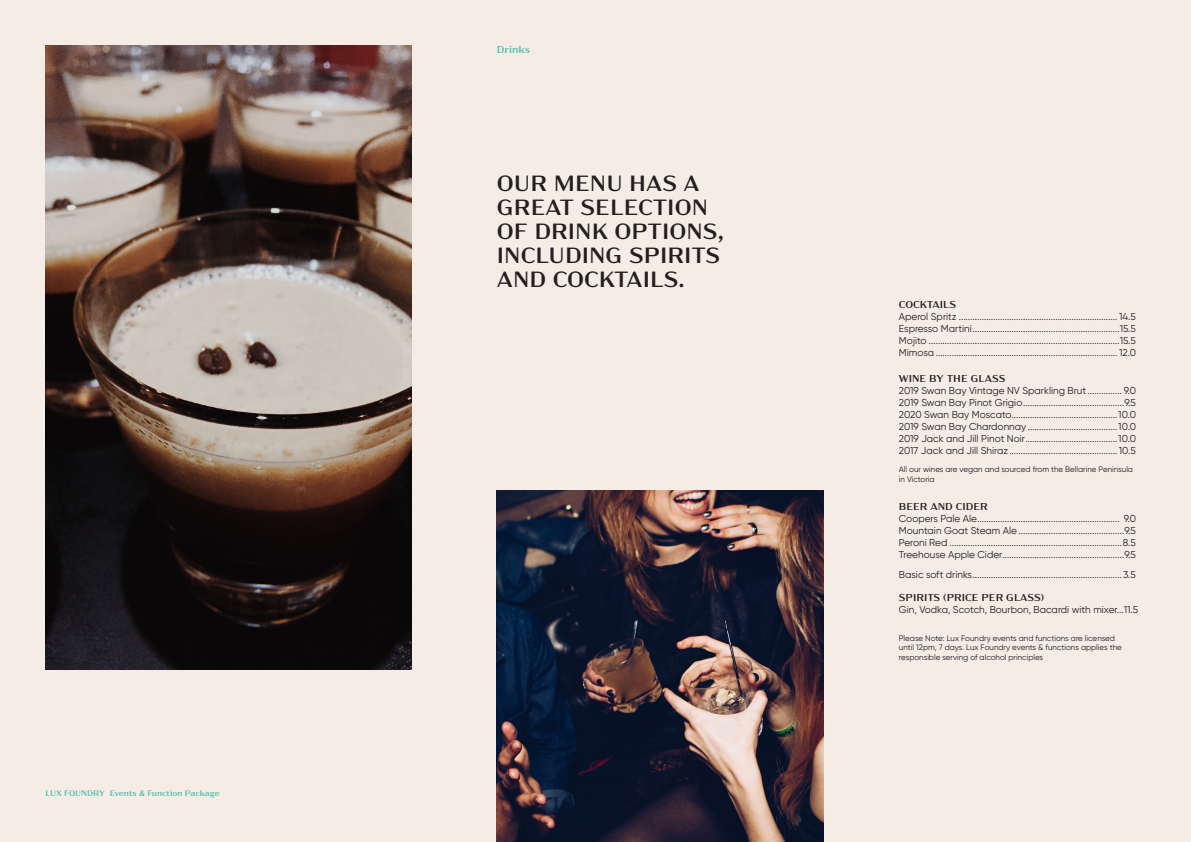
<style>
.page{position:relative;width:1191px;height:842px;background:#f4ece5}
.page>*{position:absolute;margin:0;border:0;box-sizing:border-box;transform-origin:0 0}
.t1{font:expanded 22px/24px "Acme Gothic";color:#231f20}
.t2{font:10px/12px "Gilroy";color:#211f21;text-align:justify}
.t3{font:expanded 10px "Acme Gothic";color:#231f20}
.t4{font:expanded 10px "Acme Gothic";color:#4cc0af}
.t5{font:8px/9.6px "Gilroy";color:#211f21}
.t6{font:expanded 8px "Acme Gothic";color:#4cc0af}
</style>
<div class="page">
<img style="left:497px;top:490px;width:326px;height:352px">
<img style="left:45px;top:45px;width:366px;height:624px">
<p class="t6" style="left:45px;top:787px;width:176px">LUX FOUNDRY Events &amp; Function Package</p>
<p class="t4" style="left:497px;top:43px;width:35px">Drinks</p>
<h1 class="t1" style="left:497px;top:169px;width:229px">OUR MENU HAS A<br>GREAT SELECTION<br>OF DRINK OPTIONS,<br>INCLUDING SPIRITS<br>AND COCKTAILS.</h1>
<p class="t3" style="left:899px;top:297px;width:59px">COCKTAILS</p>
<p class="t2" style="left:899px;top:311px;width:239px">Aperol Spritz ..................................................................... 14.5<br>Espresso Martini................................................................15.5<br>Mojito ...................................................................................15.5<br>Mimosa............................................................................... 12.0</p>
<p class="t3" style="left:899px;top:371px;width:108px">WINE BY THE GLASS</p>
<p class="t2" style="left:899px;top:385px;width:239px">2019 Swan Bay Vintage NV Sparkling Brut............... 9.0<br>2019 Swan Bay Pinot Grigio............................................9.5<br>2020 Swan Bay Moscato..............................................10.0<br>2019 Swan Bay Chardonnay .......................................10.0<br>2019 Jack and Jill Pinot Noir........................................10.0<br>2017 Jack and Jill Shiraz ...............................................10.5</p>
<p class="t5" style="left:899px;top:465px;width:236px">All our wines are vegan and sourced from the Bellarine Peninsula in Victoria</p>
<p class="t3" style="left:899px;top:499px;width:90px">BEER AND CIDER</p>
<p class="t2" style="left:899px;top:512px;width:239px">Coopers Pale Ale.............................................................. 9.0<br>Mountain Goat Steam Ale..............................................9.5<br>Peroni Red ...........................................................................8.5<br>Treehouse Apple Cider.....................................................9.5</p>
<p class="t2" style="left:899px;top:569px;width:238px">Basic soft drinks.................................................................3.5</p>
<p class="t3" style="left:899px;top:590px;width:147px">SPIRITS (PRICE PER GLASS)</p>
<p class="t2" style="left:899px;top:603px;width:241px">Gin, Vodka, Scotch, Bourbon, Bacardi with mixer...11.5</p>
<p class="t5" style="left:899px;top:633px;width:224px">Please Note: Lux Foundry events and functions are licensed until 12pm, 7 days. Lux Foundry events &amp; functions applies the responsible serving of alcohol principles</p>
</div>
